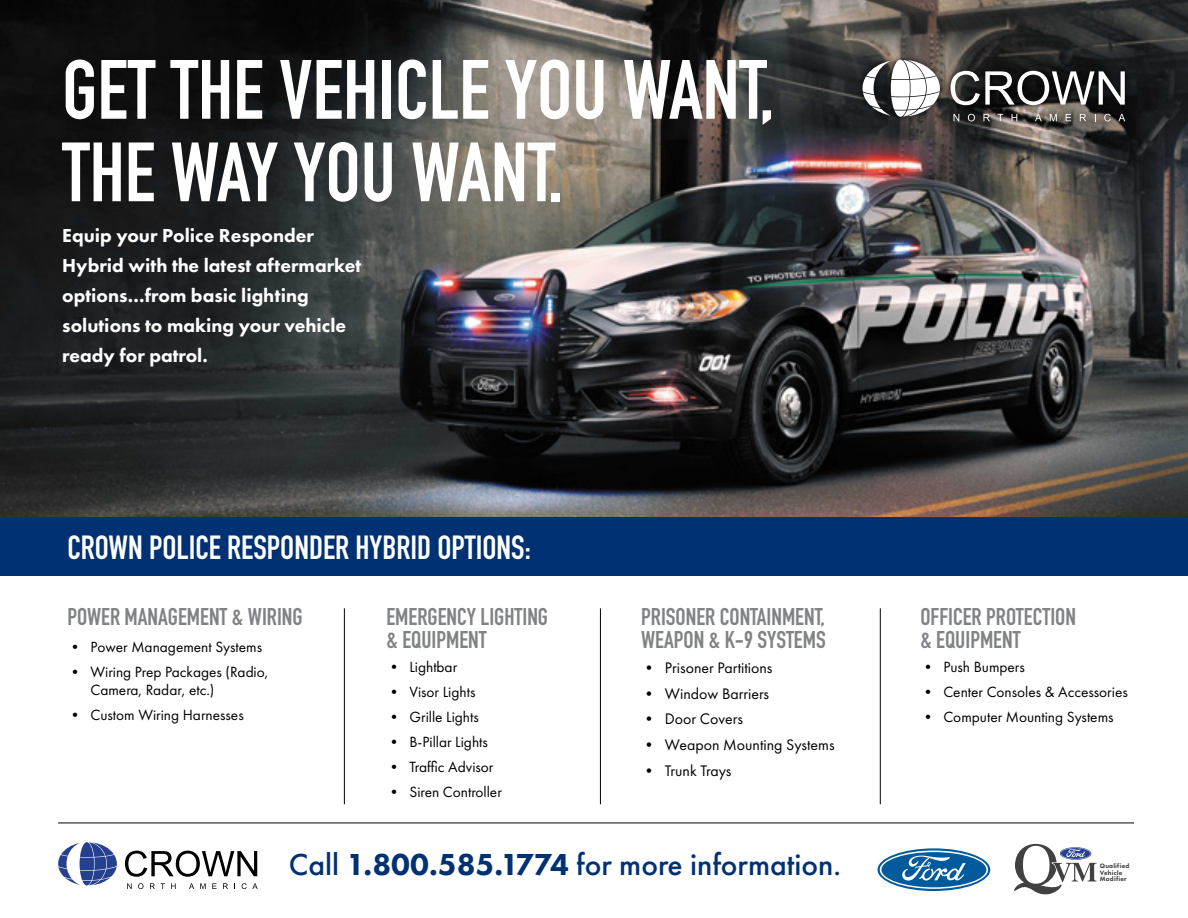
<style>
.page{position:relative;width:1188px;height:918px;background:#fff}
.page>*{position:absolute;margin:0;border:0;box-sizing:border-box;transform-origin:0 0}
.t1{font:700 82.5px/82.5px "DIN Condensed";color:#fff}
.t2{font:700 33px "DIN Condensed";color:#fff}
.t3{font:500 31.5px "Futura PT";color:#003173}
.t4{font:700 23.85px/22.2px "DIN Condensed";color:#808285}
.t5{font:800 19.5px/30px "Futura PT";color:#fff}
.t6{font:15.9px "Futura PT";color:#000}
.t7{font:15.3px/18.8px "Futura PT";color:#000}
.t8{font:800 6.6px/6.9px "Futura PT";letter-spacing:.025em;color:#414042}
.s1{font-weight:800}
</style>
<div class="page">
<img style="left:0;top:0;width:1188px;height:518px">
<svg style="left:878px;top:848px;width:112px;height:43px"></svg>
<svg style="left:880px;top:851px;width:108px;height:38px"></svg>
<div style="left:881px;top:852px;width:105px;height:35px;background:#005a9c;border-radius:50%"></div>
<svg style="left:902px;top:856px;width:64px;height:25px"></svg>
<div style="left:0;top:518px;width:1188px;height:58px;background:#003173"></div>
<svg style="left:127px;top:883px;width:5px;height:6px"></svg>
<svg style="left:138px;top:883px;width:5px;height:6px"></svg>
<svg style="left:150px;top:883px;width:5px;height:6px"></svg>
<svg style="left:161px;top:883px;width:4px;height:6px"></svg>
<svg style="left:171px;top:883px;width:5px;height:6px"></svg>
<svg style="left:189px;top:883px;width:5px;height:6px"></svg>
<svg style="left:200px;top:883px;width:6px;height:6px"></svg>
<svg style="left:212px;top:883px;width:5px;height:6px"></svg>
<svg style="left:223px;top:883px;width:5px;height:6px"></svg>
<svg style="left:242px;top:883px;width:16px;height:6px"></svg>
<svg style="left:125px;top:851px;width:132px;height:26px"></svg>
<svg style="left:58px;top:842px;width:59px;height:43px"></svg>
<hr style="left:344px;top:608px;width:1px;height:196px;background:#000">
<hr style="left:600px;top:608px;width:1px;height:196px;background:#000">
<hr style="left:880px;top:608px;width:1px;height:196px;background:#000">
<hr style="left:58px;top:823px;width:1076px;height:1px;background:#000">
<div style="left:856px;top:53px;width:276px;height:75px;background:#000;opacity:.75"></div>
<svg style="left:953px;top:114px;width:6px;height:7px"></svg>
<svg style="left:968px;top:114px;width:7px;height:7px"></svg>
<svg style="left:983px;top:114px;width:7px;height:7px"></svg>
<svg style="left:997px;top:114px;width:6px;height:7px"></svg>
<svg style="left:1012px;top:114px;width:5px;height:7px"></svg>
<svg style="left:1035px;top:114px;width:7px;height:7px"></svg>
<svg style="left:1050px;top:114px;width:7px;height:7px"></svg>
<svg style="left:1066px;top:114px;width:5px;height:7px"></svg>
<svg style="left:1080px;top:114px;width:6px;height:7px"></svg>
<svg style="left:1104px;top:114px;width:7px;height:7px"></svg>
<svg style="left:1118px;top:114px;width:7px;height:7px"></svg>
<svg style="left:951px;top:71px;width:174px;height:34px"></svg>
<svg style="left:863px;top:60px;width:77px;height:57px"></svg>
<svg style="left:1014px;top:844px;width:83px;height:51px"></svg>
<h1 class="t1" style="left:62px;top:48px;width:714px">GET THE VEHICLE YOU WANT,<br>THE WAY YOU WANT.</h1>
<p class="t5" style="left:62px;top:220px;width:301px">Equip your Police Responder<br>Hybrid with the latest aftermarket options…from basic lighting solutions to making your vehicle ready for patrol.</p>
<h2 class="t2" style="left:68px;top:525px;width:465px">CROWN POLICE RESPONDER HYBRID OPTIONS:</h2>
<h3 class="t4" style="left:68px;top:606px;width:237px">POWER MANAGEMENT &amp; WIRING</h3>
<p class="t7" style="left:68px;top:637px;width:196px">• Power Management Systems</p>
<p class="t7" style="left:91px;top:662px;width:179px;text-indent:-23px">• Wiring Prep Packages (Radio,<br>Camera, Radar, etc.)</p>
<p class="t7" style="left:68px;top:706px;width:178px">• Custom Wiring Harnesses</p>
<h3 class="t4" style="left:387px;top:606px;width:163px">EMERGENCY LIGHTING &amp; EQUIPMENT</h3>
<p class="t7" style="left:387px;top:658px;width:72px">• Lightbar</p>
<p class="t7" style="left:387px;top:683px;width:90px">• Visor Lights</p>
<p class="t7" style="left:387px;top:708px;width:94px">• Grille Lights</p>
<p class="t7" style="left:387px;top:732px;width:103px">• B-Pillar Lights</p>
<p class="t7" style="left:387px;top:757px;width:109px">• Traffic Advisor</p>
<p class="t7" style="left:387px;top:782px;width:117px">• Siren Controller</p>
<h3 class="t4" style="left:641px;top:606px;width:186px">PRISONER CONTAINMENT,<br>WEAPON &amp; K-9 SYSTEMS</h3>
<p class="t6" style="left:641px;top:658px;width:133px">• Prisoner Partitions</p>
<p class="t6" style="left:641px;top:684px;width:130px">• Window Barriers</p>
<p class="t6" style="left:641px;top:710px;width:103px">• Door Covers</p>
<p class="t6" style="left:641px;top:735px;width:195px">• Weapon Mounting Systems</p>
<p class="t6" style="left:641px;top:761px;width:92px">• Trunk Trays</p>
<h3 class="t3" style="left:289px;top:846px;width:554px">Call <span class="s1">1.800.585.1774</span> for more information.</h3>
<h3 class="t4" style="left:920px;top:606px;width:157px">OFFICER PROTECTION &amp; EQUIPMENT</h3>
<p class="t7" style="left:920px;top:658px;width:106px">• Push Bumpers</p>
<p class="t7" style="left:920px;top:683px;width:209px">• Center Consoles &amp; Accessories</p>
<p class="t7" style="left:920px;top:708px;width:195px">• Computer Mounting Systems</p>
<p class="t8" style="left:1100px;top:862px;width:31px">Qualified<br>Vehicle<br>Modifier</p>
</div>
